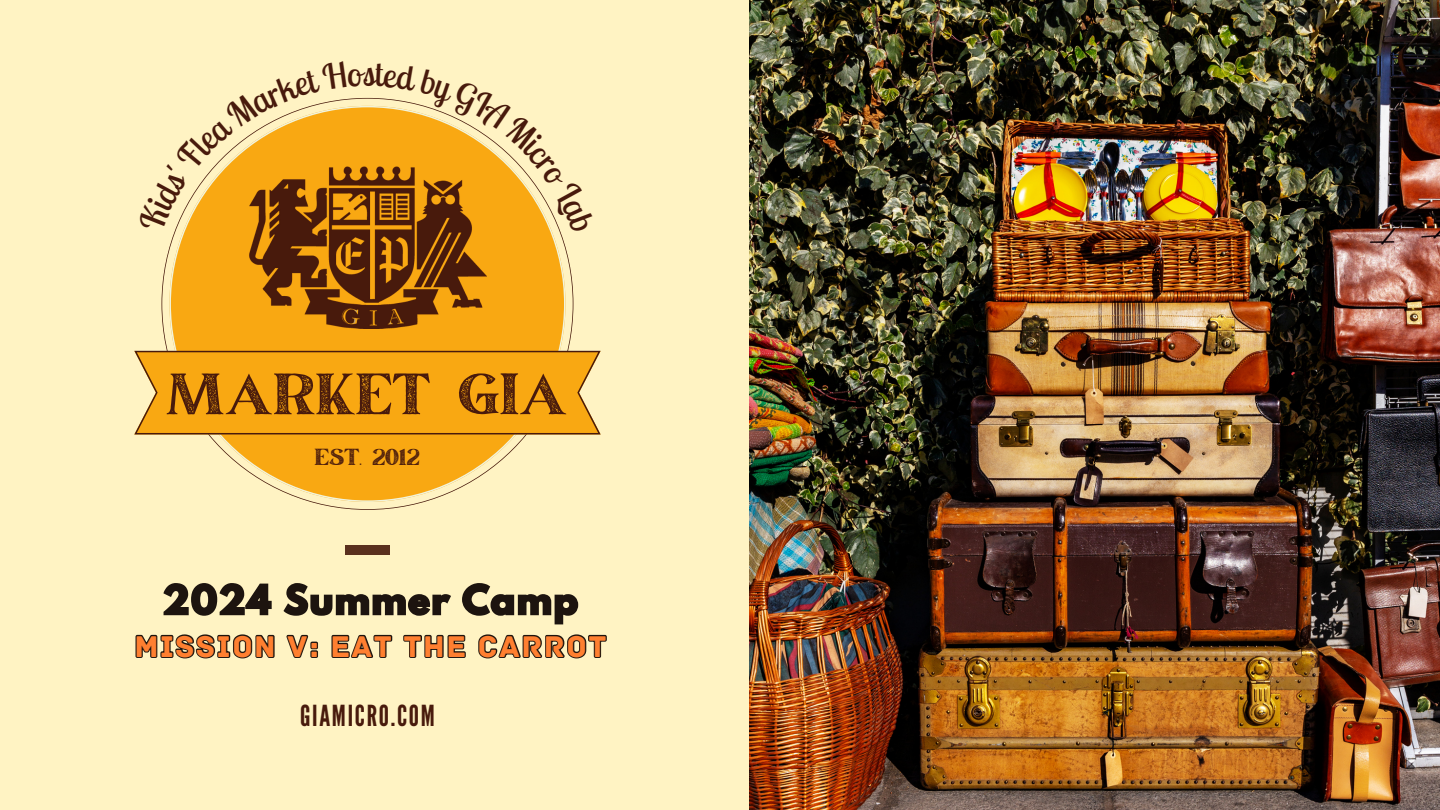
<style>
.page{position:relative;width:1440px;height:810px;background:#fff3c3}
.page>*{position:absolute;margin:0;border:0;box-sizing:border-box;transform-origin:0 0}
.t1{font:69.5px "March Rough";color:#481a0c}
.t2{font:700 35.5px "League Spartan";letter-spacing:.05em;color:#1d140f}
.t3{font:34.7px "Lobster Two";color:#481a0c}
.t4{font:31.5px "Archive";letter-spacing:.05em;color:#ff7f30}
.t5{font:29px "League Gothic";letter-spacing:.06em;color:#481a0c}
.t6{font:27.7px "March Rough";color:#481a0c}
</style>
<div class="page">
<img style="left:749px;top:0;width:691px;height:810px">
<div style="left:345px;top:545px;width:45px;height:10px;background:#5a301e"></div>
<svg style="left:169px;top:106px;width:396px;height:396px;background:#f8ad21"></svg>
<svg style="left:134px;top:351px;width:467px;height:148px"></svg>
<img style="left:248px;top:166px;width:239px;height:162px">
<svg style="left:163px;top:583px;width:416px;height:42px"></svg>
<svg style="left:135px;top:634px;width:472px;height:25px"></svg>
<svg style="left:169px;top:97px;width:197px;height:136px"></svg>
<svg style="left:375px;top:98px;width:190px;height:135px"></svg>
<p class="t3" style="left:363px;top:52px;width:13px">s</p>
<h1 class="t1" style="left:167px;top:362px;width:403px">MARKET GIA</h1>
<p class="t6" style="left:315px;top:444px;width:107px">EST. 2012</p>
<p class="t2" style="left:163px;top:582px;width:417px">2024 Summer Camp</p>
<p class="t4" style="left:134px;top:628px;width:474px">MISSION V: EAT THE CARROT</p>
<p class="t5" style="left:300px;top:699px;width:136px">GIAMICRO.COM</p>
</div>
